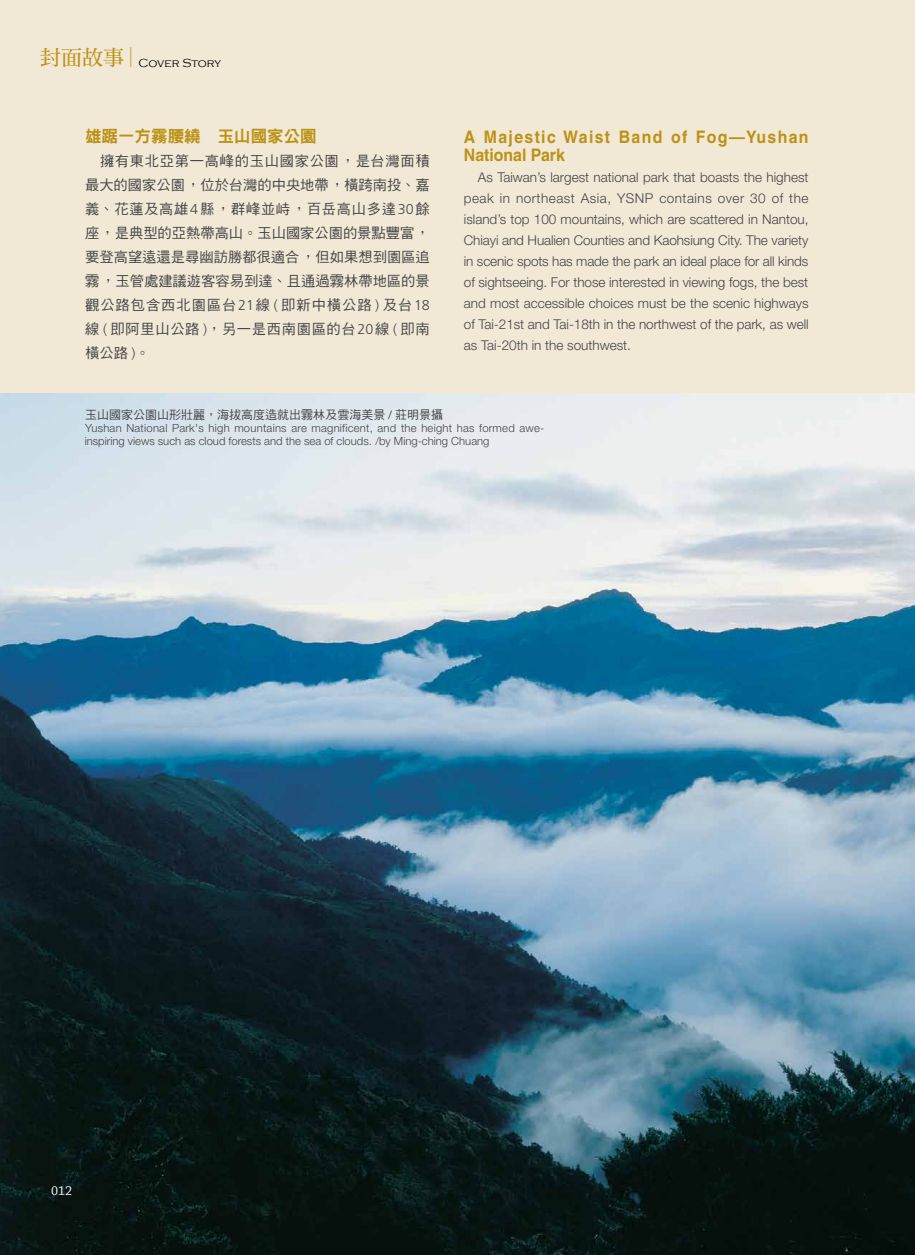
<style>
.page{position:relative;width:915px;height:1255px;background:#fff}
.page>*{position:absolute;margin:0;border:0;box-sizing:border-box;transform-origin:0 0}
.t1{font:21px "DF Ming Std W7";color:#bc9216}
.t2{font:700 17.25px/17.7px "Helvetica";letter-spacing:.085em;color:#bc9216;scale:.92 1}
.t3{font:16.5px "DF Hei Std W9";color:#bc9216}
.t4{font:14.25px/24px "DF Hei Std W5";letter-spacing:.05em;color:#454547;text-align:justify}
.t5{font:300 13.5px/21px "Helvetica Neue LT Std";letter-spacing:-.005em;color:#454547;text-align:justify}
.t6{font:13.5px "Chaparral Pro";color:#fff}
.t7{font:12px "DF Hei Std W5";color:#454547}
.t8{font:300 12px "Copperplate Gothic";color:#000}
.t9{font:300 11.25px/12.8px "Helvetica Neue LT Std";letter-spacing:.02em;color:#454547}
.s1{font-family:"DF Ming Std W3";font-size:31.5px}
.s2{font-family:"Frutiger LT Std";font-weight:300}
</style>
<div class="page">
<div style="left:0;top:0;width:914px;height:1254px;background:#f1e9d6"></div>
<img style="left:0;top:393px;width:914px;height:861px">
<h1 class="t1" style="left:40px;top:46px;width:94px">封面故事 <span class="s1">|</span></h1>
<p class="t8" style="left:138px;top:56px;width:84px">Cover Story</p>
<p class="t3" style="left:85px;top:127px;width:233px">雄踞一方霧腰繞 玉山國家公園</p>
<p class="t4" style="left:85px;top:149px;width:346px;text-indent:15px">擁有東北亞第一高峰的玉山國家公園，是台灣面積最大的國家公園，位於台灣的中央地帶，橫跨南投、嘉義、花蓮及高雄<span class="s2">4</span>縣，群峰並峙，百岳高山多達<span class="s2">30</span>餘座，是典型的亞熱帶高山。玉山國家公園的景點豐富，要登高望遠還是尋幽訪勝都很適合，但如果想到園區追霧，玉管處建議遊客容易到達、且通過霧林帶地區的景觀公路包含西北園區台<span class="s2">21</span>線 <span class="s2">(</span> 即新中橫公路 <span class="s2">)</span> 及台<span class="s2">18</span>線 <span class="s2">(</span> 即阿里山公路 <span class="s2">)</span>，另一是西南園區的台<span class="s2">20</span>線 <span class="s2">(</span> 即南橫公路 <span class="s2">)</span>。</p>
<p class="t2" style="left:463px;top:128px;width:376px">A Majestic Waist Band of Fog—Yushan<br>National Park</p>
<p class="t5" style="left:463px;top:166px;width:346px;text-indent:14px">As Taiwan’s largest national park that boasts the highest peak in northeast Asia, YSNP contains over 30 of the island’s top 100 mountains, which are scattered in Nantou, Chiayi and Hualien Counties and Kaohsiung City. The variety in scenic spots has made the park an ideal place for all kinds of sightseeing. For those interested in viewing fogs, the best and most accessible choices must be the scenic highways of Tai-21st and Tai-18th in the northwest of the park, as well as Tai-20th in the southwest.</p>
<p class="t7" style="left:85px;top:408px;width:359px">玉山國家公園山形壯麗，海拔高度造就出霧林及雲海美景 <span class="s2">/</span> 莊明景攝</p>
<p class="t9" style="left:85px;top:421px;width:461px">Yushan National Park's high mountains are magnificent, and the height has formed awe&shy;inspiring views such as cloud forests and the sea of clouds. /by Ming-ching Chuang</p>
<p class="t6" style="left:51px;top:1183px;width:23px">012</p>
</div>
